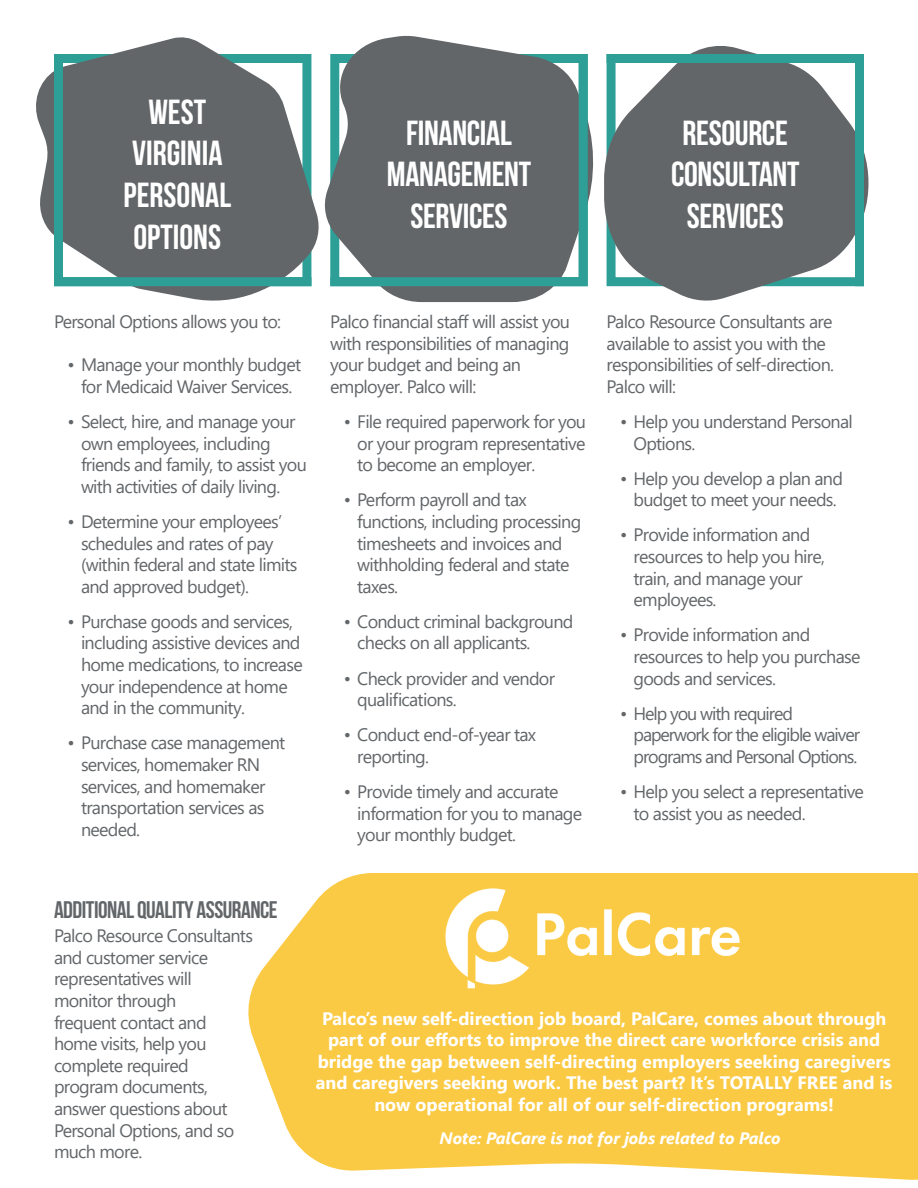
<style>
.page{position:relative;width:918px;height:1188px;background:#fff}
.page>*{position:absolute;margin:0;border:0;box-sizing:border-box;transform-origin:0 0}
.t1{font:700 34.8px/41.7px "Bebas Neue";letter-spacing:-.01em;color:#fff;text-align:center}
.t2{font:700 24px "Bebas Neue";letter-spacing:-.02em;color:#636669}
.t3{font:18px/21.6px "Segoe UI";letter-spacing:-.04em;color:#636669}
.t4{font:700 18px/21.6px "Segoe UI";color:#fff;text-align:center}
.t5{font:18px/21.6px "Segoe UI";letter-spacing:-.06em;color:#636669}
.t6{font:italic 700 16.5px "Segoe UI";color:#fff}
</style>
<div class="page">
<svg style="left:248px;top:873px;width:670px;height:307px;background:#fbd05a"></svg>
<img style="left:377px;top:873px;width:472px;height:138px">
<svg style="left:36px;top:37px;width:224px;height:264px"></svg>
<svg style="left:50px;top:45px;width:269px;height:246px;background:#6f7c7e"></svg>
<svg style="left:367px;top:36px;width:227px;height:266px"></svg>
<svg style="left:324px;top:45px;width:268px;height:246px;background:#6b787a"></svg>
<svg style="left:681px;top:46px;width:188px;height:255px"></svg>
<svg style="left:604px;top:50px;width:264px;height:245px;background:#748182"></svg>
<h1 class="t1" style="left:123px;top:90px;width:109px">WEST<br>VIRGINIA<br>PERSONAL<br>OPTIONS</h1>
<h1 class="t1" style="left:387px;top:111px;width:146px">FINANCIAL<br>MANAGEMENT<br>SERVICES</h1>
<h1 class="t1" style="left:671px;top:111px;width:130px">RESOURCE<br>CONSULTANT<br>SERVICES</h1>
<p class="t3" style="left:54px;top:309px;width:229px">Personal Options allows you to:</p>
<p class="t3" style="left:68px;top:353px;width:235px;text-align:center">• Manage your monthly budget for Medicaid Waiver Services.</p>
<p class="t3" style="left:81px;top:409px;width:227px;text-indent:-14px">• Select, hire, and manage your own employees, including friends and family, to assist you with activities of daily living.</p>
<p class="t3" style="left:81px;top:509px;width:218px;text-indent:-14px">• Determine your employees’ schedules and rates of pay (within federal and state limits and approved budget).</p>
<p class="t3" style="left:81px;top:609px;width:223px;text-indent:-14px">• Purchase goods and services, including assistive devices and home medications, to increase your independence at home and in the community.</p>
<p class="t3" style="left:81px;top:731px;width:206px;text-indent:-14px">• Purchase case management services, homemaker RN services, and homemaker transportation services as needed.</p>
<p class="t3" style="left:330px;top:309px;width:241px">Palco financial staff will assist you with responsibilities of managing your budget and being an employer. Palco will:</p>
<p class="t3" style="left:357px;top:409px;width:230px;text-align:justify;text-indent:-14px">• File required paperwork for you or your program representative to become an employer.</p>
<p class="t3" style="left:357px;top:488px;width:226px;text-indent:-14px">• Perform payroll and tax functions, including processing timesheets and invoices and withholding federal and state taxes.</p>
<p class="t3" style="left:357px;top:609px;width:218px;text-indent:-14px">• Conduct criminal background checks on all applicants.</p>
<p class="t3" style="left:357px;top:666px;width:199px;text-indent:-14px">• Check provider and vendor qualifications.</p>
<p class="t3" style="left:357px;top:722px;width:180px;text-indent:-14px">• Conduct end-of-year tax reporting.</p>
<p class="t3" style="left:357px;top:779px;width:226px;text-indent:-14px">• Provide timely and accurate information for you to manage your monthly budget.</p>
<p class="t3" style="left:607px;top:309px;width:229px">Palco Resource Consultants are available to assist you with the responsibilities of self-direction.<br>Palco will:</p>
<p class="t3" style="left:634px;top:409px;width:221px;text-indent:-14px">• Help you understand Personal<br>Options.</p>
<p class="t3" style="left:620px;top:466px;width:224px;text-align:center">• Help you develop a plan and budget to meet your needs.</p>
<p class="t3" style="left:634px;top:523px;width:193px;text-indent:-14px">• Provide information and resources to help you hire, train, and manage your employees.</p>
<p class="t3" style="left:634px;top:623px;width:228px;text-indent:-14px">• Provide information and resources to help you purchase goods and services.</p>
<p class="t5" style="left:634px;top:701px;width:228px;text-indent:-14px">• Help you with required paperwork for the eligible waiver programs and Personal Options.</p>
<p class="t3" style="left:634px;top:779px;width:232px;text-indent:-14px">• Help you select a representative to assist you as needed.</p>
<h2 class="t2" style="left:54px;top:897px;width:225px">ADDITIONAL QUALITY ASSURANCE</h2>
<p class="t3" style="left:54px;top:923px;width:200px">Palco Resource Consultants and customer service representatives will monitor through<br>frequent contact and home visits, help you complete required program documents, answer questions about<br>Personal Options, and so much more.</p>
<p class="t4" style="left:316px;top:1006px;width:578px">Palco’s new self-direction job board, PalCare, comes about through part of our efforts to improve the direct care workforce crisis and bridge the gap between self-directing employers seeking caregivers and caregivers seeking work. The best part? It’s TOTALLY FREE and is now operational for all of our self-direction programs!</p>
<p class="t6" style="left:440px;top:1122px;width:343px">Note: PalCare is not for jobs related to Palco</p>
</div>
